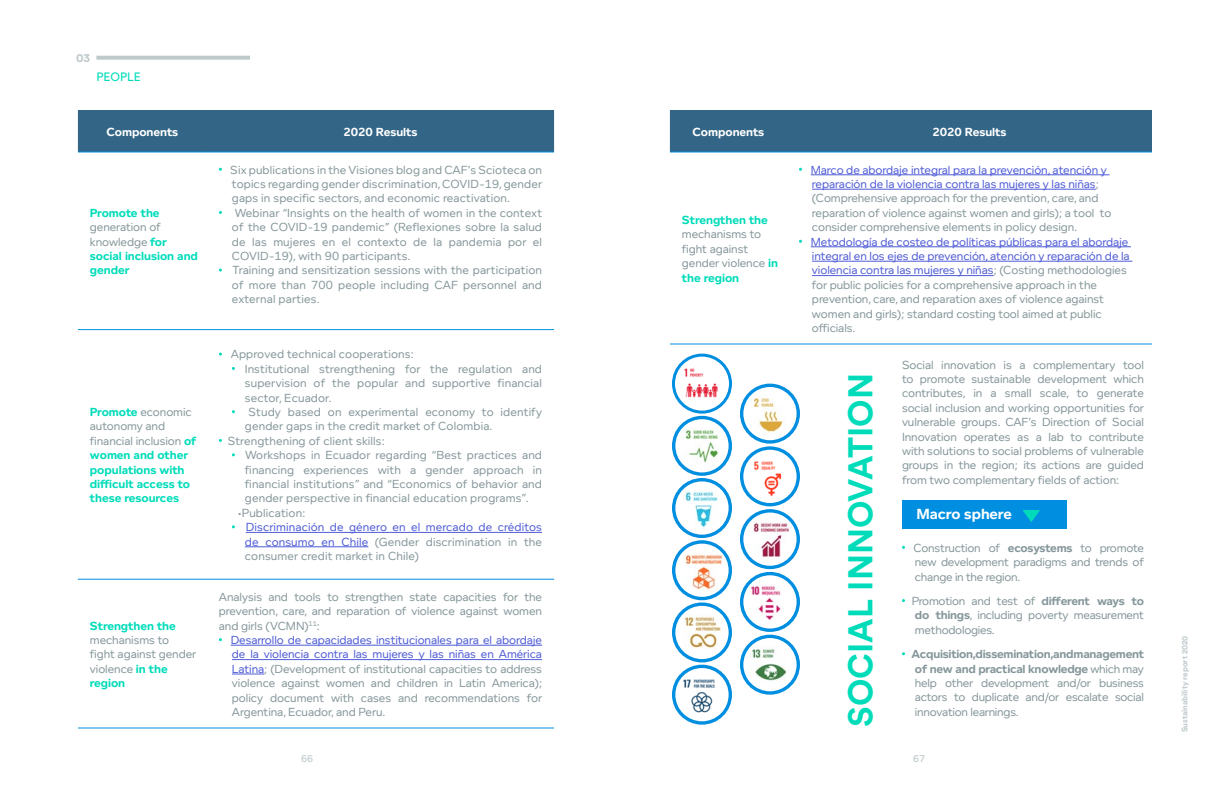
<style>
.page{position:relative;width:1224px;height:792px;background:#fff}
.page>*{position:absolute;margin:0;border:0;box-sizing:border-box;transform-origin:0 0}
.t1{font:700 34px "Circular Std";color:#00dcba}
.t2{font:700 15px "Foundry Context";letter-spacing:-.005em;color:#fff}
.t3{font:12px/14.4px "Foundry Context";letter-spacing:-.005em;color:#86979b;text-align:justify}
.t4{font:700 12px/14.4px "Foundry Context";letter-spacing:-.005em;color:#00dcba}
.t5{font:12px/14.4px "Foundry Context";letter-spacing:.01em;color:#4f5cd6;text-align:justify}
.t6{font:700 12px "Foundry Context";letter-spacing:-.005em;color:#fff}
.t7{font:12px "Circular Std";color:#00dcba}
.t8{font:700 12px "Circular Std";color:#bec9cc}
.t9{font:500 10px "Foundry Context";color:#bec9cc}
.t10{font:700 8px "Circular Std";color:#bec9cc}
.s1{font-weight:400;color:#86979b}
.s2{font-weight:700;color:#00dcba}
.s3{color:#86979b}
.s4{color:#4f5cd6}
.s5{font-weight:700}
</style>
<div class="page">
<div style="left:78px;top:110px;width:476px;height:42px;background:#336586"></div>
<svg style="left:78px;top:167px;width:476px;height:508px"></svg>
<hr style="left:78px;top:152px;width:129px;height:1px;background:#008ee0">
<hr style="left:207px;top:152px;width:347px;height:1px;background:#008ee0">
<hr style="left:78px;top:329px;width:129px;height:1px;background:#008ee0">
<hr style="left:207px;top:329px;width:347px;height:1px;background:#008ee0">
<hr style="left:78px;top:579px;width:129px;height:1px;background:#008ee0">
<hr style="left:207px;top:579px;width:347px;height:1px;background:#008ee0">
<hr style="left:78px;top:727px;width:129px;height:1px;background:#008ee0">
<hr style="left:207px;top:727px;width:347px;height:1px;background:#008ee0">
<hr style="left:246px;top:532px;width:296px;height:1px;background:#4f5cd6">
<hr style="left:245px;top:546px;width:123px;height:1px;background:#4f5cd6">
<hr style="left:231px;top:645px;width:311px;height:1px;background:#4f5cd6">
<hr style="left:232px;top:659px;width:310px;height:1px;background:#4f5cd6">
<hr style="left:232px;top:674px;width:32px;height:1px;background:#4f5cd6">
<div style="left:670px;top:110px;width:482px;height:42px;background:#336586"></div>
<svg style="left:800px;top:167px;width:333px;height:110px"></svg>
<hr style="left:670px;top:152px;width:117px;height:1px;background:#008ee0">
<hr style="left:787px;top:152px;width:365px;height:1px;background:#008ee0">
<hr style="left:670px;top:343px;width:117px;height:1px;background:#008ee0">
<hr style="left:787px;top:343px;width:365px;height:1px;background:#008ee0">
<hr style="left:811px;top:174px;width:299px;height:1px;background:#4f5cd6">
<hr style="left:812px;top:189px;width:284px;height:1px;background:#4f5cd6">
<hr style="left:811px;top:246px;width:320px;height:1px;background:#4f5cd6">
<hr style="left:812px;top:261px;width:320px;height:1px;background:#4f5cd6">
<hr style="left:812px;top:275px;width:182px;height:1px;background:#4f5cd6">
<div style="left:902px;top:500px;width:164px;height:29px;background:#008ee0"></div>
<img style="left:683px;top:366px;width:40px;height:40px">
<div style="left:672px;top:354px;width:60px;height:60px;border:3px solid #008ee0;border-radius:50%"></div>
<img style="left:751px;top:521px;width:40px;height:40px">
<div style="left:740px;top:509px;width:60px;height:60px;border:3px solid #008ee0;border-radius:50%"></div>
<img style="left:751px;top:395px;width:40px;height:40px">
<div style="left:740px;top:384px;width:60px;height:60px;border:3px solid #008ee0;border-radius:50%"></div>
<img style="left:683px;top:552px;width:40px;height:40px">
<div style="left:672px;top:540px;width:60px;height:60px;border:3px solid #008ee0;border-radius:50%"></div>
<img style="left:683px;top:428px;width:40px;height:40px">
<div style="left:672px;top:416px;width:60px;height:60px;border:3px solid #008ee0;border-radius:50%"></div>
<img style="left:749px;top:584px;width:40px;height:40px">
<div style="left:740px;top:572px;width:60px;height:60px;border:3px solid #008ee0;border-radius:50%"></div>
<img style="left:751px;top:458px;width:40px;height:40px">
<div style="left:740px;top:446px;width:60px;height:60px;border:3px solid #008ee0;border-radius:50%"></div>
<img style="left:683px;top:614px;width:40px;height:40px">
<div style="left:672px;top:602px;width:60px;height:60px;border:3px solid #008ee0;border-radius:50%"></div>
<img style="left:683px;top:490px;width:40px;height:40px">
<div style="left:672px;top:478px;width:60px;height:60px;border:3px solid #008ee0;border-radius:50%"></div>
<img style="left:750px;top:646px;width:40px;height:40px">
<div style="left:740px;top:635px;width:60px;height:60px;border:3px solid #008ee0;border-radius:50%"></div>
<img style="left:682px;top:676px;width:40px;height:40px">
<div style="left:672px;top:665px;width:60px;height:60px;border:3px solid #008ee0;border-radius:50%"></div>
<svg style="left:1022px;top:510px;width:18px;height:12px"></svg>
<svg style="left:96px;top:56px;width:154px;height:4px"></svg>
<p class="t8" style="left:76px;top:50px;width:16px">03</p>
<p class="t7" style="left:96px;top:69px;width:46px">PEOPLE</p>
<p class="t6" style="left:106px;top:125px;width:73px">Components</p>
<p class="t6" style="left:343px;top:125px;width:76px">2020 Results</p>
<p class="t4" style="left:90px;top:205px;width:71px">Promote the</p>
<p class="t4" style="left:90px;top:220px;width:110px"><span class="s1">generation of knowledge</span> for social inclusion and gender</p>
<p class="t4" style="left:90px;top:405px;width:108px">Promote <span class="s1">economic autonomy and financial inclusion</span> of women and other populations with difficult access to these resources</p>
<p class="t4" style="left:90px;top:618px;width:87px">Strengthen the</p>
<p class="t3" style="left:90px;top:633px;width:108px;text-align:left">mechanisms to fight against gender violence <span class="s2">in the region</span></p>
<p class="t3" style="left:230px;top:162px;width:313px;text-align:left">Six publications in the Visiones blog and CAF’s Scioteca on topics regarding gender discrimination, COVID-19, gender gaps in specific sectors, and economic reactivation.<br>Webinar “Insights on the health of women in the context of the COVID-19 pandemic” (Reflexiones sobre la salud de las mujeres en el contexto de la pandemia por el COVID-19), with 90 participants.<br>Training and sensitization sessions with the participation of more than 700 people including CAF personnel and external parties.</p>
<p class="t3" style="left:231px;top:347px;width:184px">Approved technical cooperations:</p>
<p class="t3" style="left:245px;top:361px;width:299px">Institutional strengthening for the regulation and</p>
<p class="t3" style="left:245px;top:376px;width:299px">supervision of the popular and supportive financial</p>
<p class="t3" style="left:245px;top:390px;width:88px">sector, Ecuador.</p>
<p class="t3" style="left:249px;top:405px;width:295px">Study based on experimental economy to identify</p>
<p class="t3" style="left:245px;top:419px;width:249px">gender gaps in the credit market of Colombia.</p>
<p class="t3" style="left:228px;top:433px;width:158px">Strengthening of client skills:</p>
<p class="t3" style="left:245px;top:448px;width:299px">Workshops in Ecuador regarding “Best practices and</p>
<p class="t3" style="left:245px;top:462px;width:299px">financing experiences with a gender approach in</p>
<p class="t3" style="left:245px;top:477px;width:299px">financial institutions” and “Economics of behavior and</p>
<p class="t3" style="left:245px;top:491px;width:285px">gender perspective in financial education programs”.</p>
<p class="t3" style="left:238px;top:505px;width:69px">•Publication:</p>
<p class="t5" style="left:245px;top:520px;width:299px">Discriminación de género en el mercado de créditos de consumo en Chile <span class="s3">(Gender discrimination in the consumer credit market in Chile)</span></p>
<p class="t3" style="left:219px;top:589px;width:325px">Analysis and tools to strengthen state capacities for the prevention, care, and reparation of violence against women and girls (VCMN)<sup>11</sup>:</p>
<p class="t3" style="left:231px;top:633px;width:313px"><span class="s4">Desarrollo de capacidades institucionales para el abordaje de la violencia contra las mujeres y las niñas en América Latina</span>; (Development of institutional capacities to address violence against women and children in Latin America); policy document with cases and recommendations for Argentina, Ecuador, and Peru.</p>
<p class="t6" style="left:693px;top:125px;width:73px">Components</p>
<p class="t6" style="left:932px;top:125px;width:76px">2020 Results</p>
<p class="t4" style="left:682px;top:213px;width:87px">Strengthen the</p>
<p class="t3" style="left:682px;top:227px;width:98px;text-align:left">mechanisms to fight against gender violence <span class="s2">in the region</span></p>
<p class="t3" style="left:811px;top:162px;width:302px;text-align:left"><span class="s4">Marco de abordaje integral para la prevención, atención y reparación de la violencia contra las mujeres y las niñas</span>; (Comprehensive approach for the prevention, care, and reparation of violence against women and girls); a tool to consider comprehensive elements in policy design.</p>
<p class="t3" style="left:811px;top:234px;width:321px;text-align:left"><span class="s4">Metodología de costeo de políticas públicas para el abordaje integral en los ejes de prevención, atención y reparación de la violencia contra las mujeres y niñas</span>; (Costing methodologies for public policies for a comprehensive approach in the prevention, care, and reparation axes of violence against women and girls); standard costing tool aimed at public officials.</p>
<h1 class="t1" style="left:839px;top:727px;width:355px;rotate:-90deg">SOCIAL INNOVATION</h1>
<p class="t3" style="left:902px;top:357px;width:244px">Social innovation is a complementary tool to promote sustainable development which contributes, in a small scale, to generate social inclusion and working opportunities for vulnerable groups. CAF’s Direction of Social Innovation operates as a lab to contribute with solutions to social problems of vulnerable groups in the region; its actions are guided from two complementary fields of action:</p>
<p class="t2" style="left:917px;top:505px;width:97px">Macro sphere</p>
<p class="t3" style="left:914px;top:540px;width:232px">Construction of <span class="s5">ecosystems</span> to promote new development paradigms and trends of change in the region.</p>
<p class="t3" style="left:912px;top:593px;width:234px">Promotion and test of <span class="s5">different ways to do things</span>, including poverty measurement methodologies.</p>
<p class="t3" style="left:912px;top:647px;width:234px"><span class="s5">Acquisition, dissemination, and management of new and practical knowledge</span> which may help other development and/or business actors to duplicate and/or escalate social innovation learnings.</p>
<p class="t9" style="left:301px;top:753px;width:14px">66</p>
<p class="t9" style="left:913px;top:753px;width:14px">67</p>
<p class="t10" style="left:1180px;top:732px;width:98px;rotate:-90deg">Sustainability report 2020</p>
</div>
